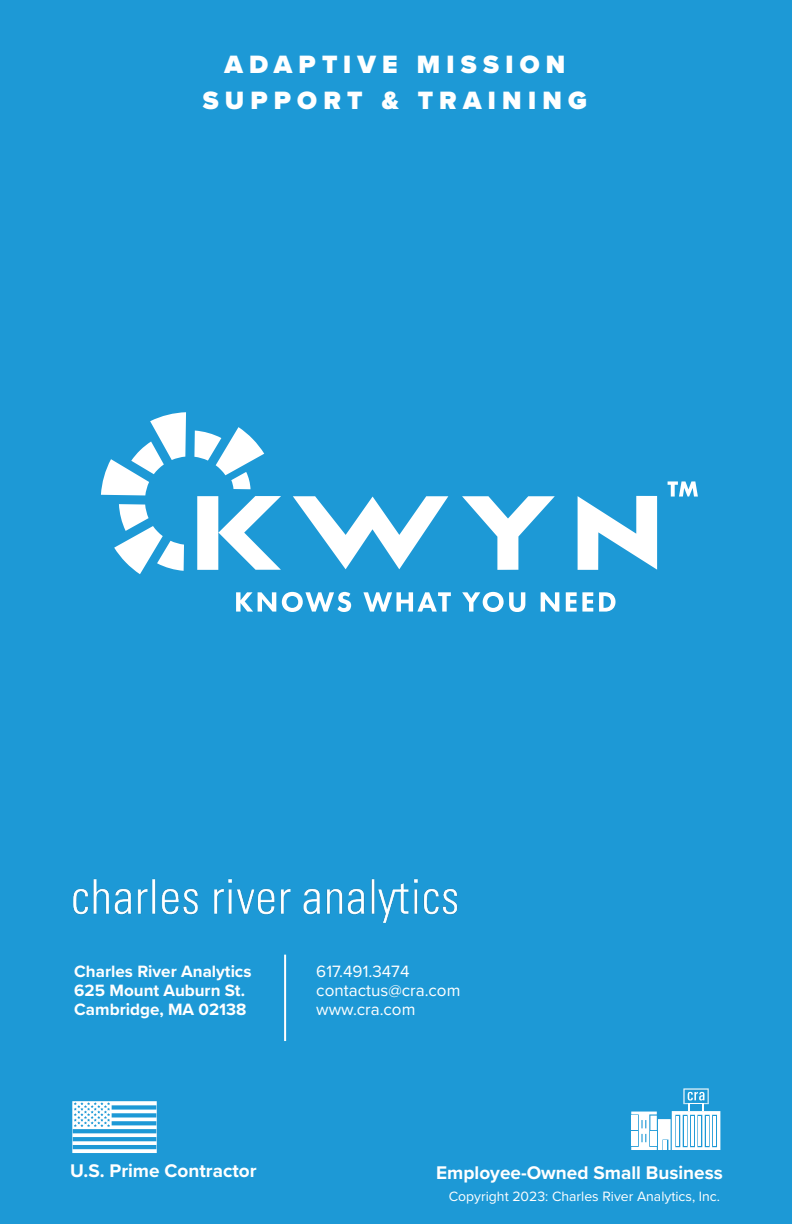
<style>
.page{position:relative;width:792px;height:1224px;background:#1d99d6}
.page>*{position:absolute;margin:0;border:0;box-sizing:border-box;transform-origin:0 0}
.Back-Title{font:900 26px/36px "Proxima Nova";letter-spacing:.24em;color:#fff;text-align:center}
.ESOP{font:700 19px "Proxima Nova";color:#fff}
.t1{font:700 17px/19px "Proxima Nova";color:#fff}
.t2{font:17px/19px "Proxima Nova";color:#fff}
.t3{font:14px "Proxima Nova";color:#fff}
</style>
<div class="page">
<svg style="left:631px;top:1088px;width:89px;height:62px"></svg>
<hr style="left:284px;top:955px;width:2px;height:86px;background:#fff">
<img style="left:73px;top:879px;width:385px;height:44px">
<svg style="left:197px;top:496px;width:84px;height:74px"></svg>
<svg style="left:462px;top:496px;width:93px;height:74px"></svg>
<svg style="left:578px;top:496px;width:79px;height:74px"></svg>
<svg style="left:236px;top:592px;width:40px;height:20px"></svg>
<svg style="left:282px;top:592px;width:69px;height:20px"></svg>
<svg style="left:363px;top:592px;width:88px;height:20px"></svg>
<svg style="left:462px;top:592px;width:63px;height:20px"></svg>
<svg style="left:541px;top:592px;width:18px;height:20px"></svg>
<svg style="left:566px;top:592px;width:27px;height:20px"></svg>
<svg style="left:599px;top:592px;width:17px;height:20px"></svg>
<svg style="left:293px;top:496px;width:155px;height:73px"></svg>
<svg style="left:114px;top:504px;width:70px;height:70px"></svg>
<svg style="left:101px;top:412px;width:85px;height:83px"></svg>
<svg style="left:194px;top:427px;width:70px;height:62px"></svg>
<svg style="left:668px;top:481px;width:30px;height:16px"></svg>
<svg style="left:72px;top:1101px;width:85px;height:52px"></svg>
<p class="Back-Title" style="left:203px;top:46px;width:386px">ADAPTIVE MISSION<br>SUPPORT &amp; TRAINING</p>
<p class="t1" style="left:74px;top:961px;width:179px">Charles River Analytics<br>625 Mount Auburn St.<br>Cambridge, MA 02138</p>
<p class="t2" style="left:316px;top:961px;width:146px">617.491.3474 contactus@cra.com www.cra.com</p>
<p class="ESOP" style="left:70px;top:1157px;width:188px">U.S. Prime Contractor</p>
<p class="ESOP" style="left:436px;top:1158px;width:288px">Employee-Owned Small Business</p>
<p class="t3" style="left:449px;top:1186px;width:273px">Copyright 2023: Charles River Analytics, Inc.</p>
</div>
